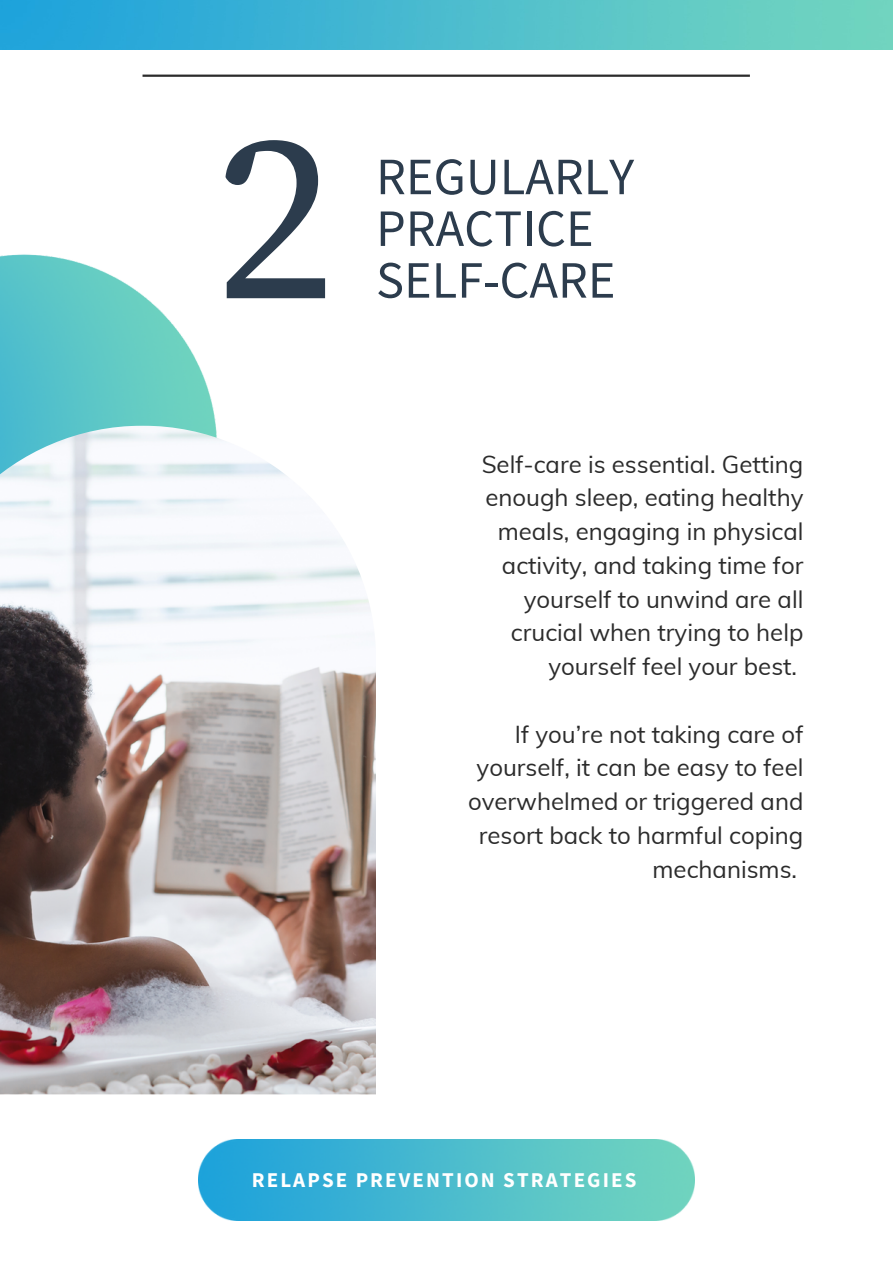
<style>
.page{position:relative;width:893px;height:1264px;background:#fff}
.page>*{position:absolute;margin:0;border:0;box-sizing:border-box;transform-origin:0 0}
.t1{font:239.85px "Source Serif Pro";color:#2c3c4d}
.t2{font:52.5px/51.8px "Source Sans Pro";color:#2c3c4d}
.t3{font:24px/33.8px "Muli";color:#2b2b2b;text-align:right}
.t4{font:700 21px "Source Sans Pro";letter-spacing:.1em;color:#fff}
</style>
<div class="page">
<hr style="left:142px;top:75px;width:607px;height:2px;background:#2b2b2b">
<img style="left:0;top:254px;width:216px;height:171px">
<img style="left:0;top:425px;width:376px;height:669px">
<img style="left:198px;top:1139px;width:496px;height:81px">
<img style="left:0;top:0;width:892px;height:50px">
<h1 class="t1" style="left:215px;top:78px;width:121px">2</h1>
<h2 class="t2" style="left:376px;top:150px;width:259px">REGULARLY<br>PRACTICE<br>SELF-CARE</h2>
<p class="t3" style="left:481px;top:447px;width:323px">Self-care is essential. Getting enough sleep, eating healthy meals, engaging in physical activity, and taking time for yourself to unwind are all crucial when trying to help yourself feel your best.</p>
<p class="t3" style="left:468px;top:716px;width:337px">If you’re not taking care of yourself, it can be easy to feel overwhelmed or triggered and resort back to harmful coping mechanisms.</p>
<p class="t4" style="left:252px;top:1165px;width:386px">RELAPSE PREVENTION STRATEGIES</p>
</div>
